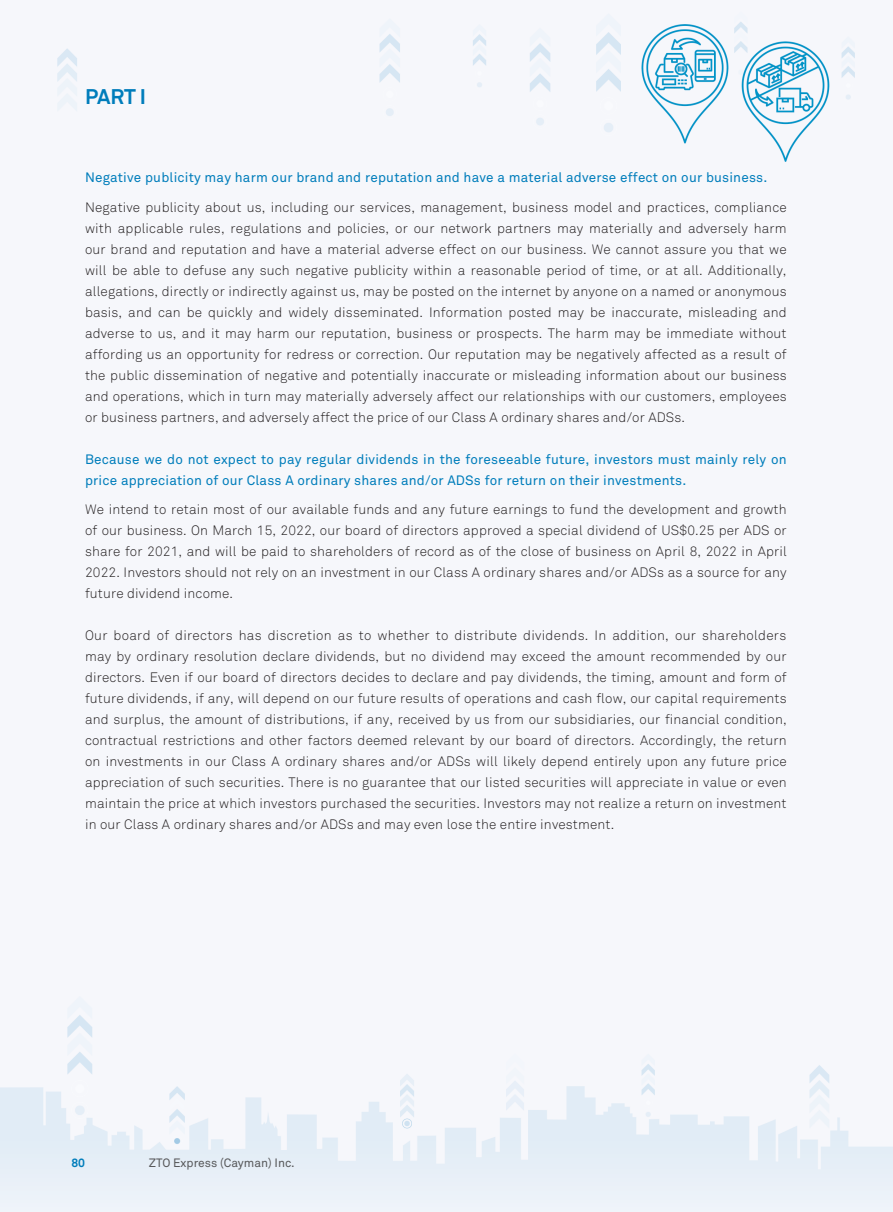
<style>
.page{position:relative;width:893px;height:1212px;background:#fff}
.page>*{position:absolute;margin:0;border:0;box-sizing:border-box;transform-origin:0 0}
.t1{font:700 21px "Akkurat Pro";color:#007dbb}
.t2{font:13.5px/21px "Akkurat Light Pro";letter-spacing:.01em;color:#231f20;text-align:justify}
.t3{font:13.5px/21px "Akkurat Pro";letter-spacing:.015em;color:#007dbb}
.t4{font:12px "Akkurat Pro";color:#57585a}
.t5{font:700 12px "Akkurat Pro";color:#007dbb}
</style>
<div class="page">
<img style="left:0;top:12px;width:893px;height:1200px">
<h1 class="t1" style="left:85px;top:83px;width:63px">PART I</h1>
<p class="t3" style="left:85px;top:167px;width:684px">Negative publicity may harm our brand and reputation and have a material adverse effect on our business.</p>
<p class="t2" style="left:85px;top:197px;width:703px">Negative publicity about us, including our services, management, business model and practices, compliance with applicable rules, regulations and policies, or our network partners may materially and adversely harm our brand and reputation and have a material adverse effect on our business. We cannot assure you that we will be able to defuse any such negative publicity within a reasonable period of time, or at all. Additionally, allegations, directly or indirectly against us, may be posted on the internet by anyone on a named or anonymous basis, and can be quickly and widely disseminated. Information posted may be inaccurate, misleading and adverse to us, and it may harm our reputation, business or prospects. The harm may be immediate without affording us an opportunity for redress or correction. Our reputation may be negatively affected as a result of the public dissemination of negative and potentially inaccurate or misleading information about our business and operations, which in turn may materially adversely affect our relationships with our customers, employees or business partners, and adversely affect the price of our Class A ordinary shares and/or ADSs.</p>
<p class="t3" style="left:85px;top:449px;width:703px">Because we do not expect to pay regular dividends in the foreseeable future, investors must mainly rely on price appreciation of our Class A ordinary shares and/or ADSs for return on their investments.</p>
<p class="t2" style="left:85px;top:499px;width:703px">We intend to retain most of our available funds and any future earnings to fund the development and growth of our business. On March 15, 2022, our board of directors approved a special dividend of US$0.25 per ADS or share for 2021, and will be paid to shareholders of record as of the close of business on April 8, 2022 in April 2022. Investors should not rely on an investment in our Class A ordinary shares and/or ADSs as a source for any future dividend income.</p>
<p class="t2" style="left:85px;top:625px;width:703px">Our board of directors has discretion as to whether to distribute dividends. In addition, our shareholders may by ordinary resolution declare dividends, but no dividend may exceed the amount recommended by our directors. Even if our board of directors decides to declare and pay dividends, the timing, amount and form of future dividends, if any, will depend on our future results of operations and cash flow, our capital requirements and surplus, the amount of distributions, if any, received by us from our subsidiaries, our financial condition, contractual restrictions and other factors deemed relevant by our board of directors. Accordingly, the return on investments in our Class A ordinary shares and/or ADSs will likely depend entirely upon any future price appreciation of such securities. There is no guarantee that our listed securities will appreciate in value or even maintain the price at which investors purchased the securities. Investors may not realize a return on investment in our Class A ordinary shares and/or ADSs and may even lose the entire investment.</p>
<p class="t5" style="left:71px;top:1156px;width:15px">80</p>
<p class="t4" style="left:149px;top:1156px;width:147px">ZTO Express (Cayman) Inc.</p>
</div>
